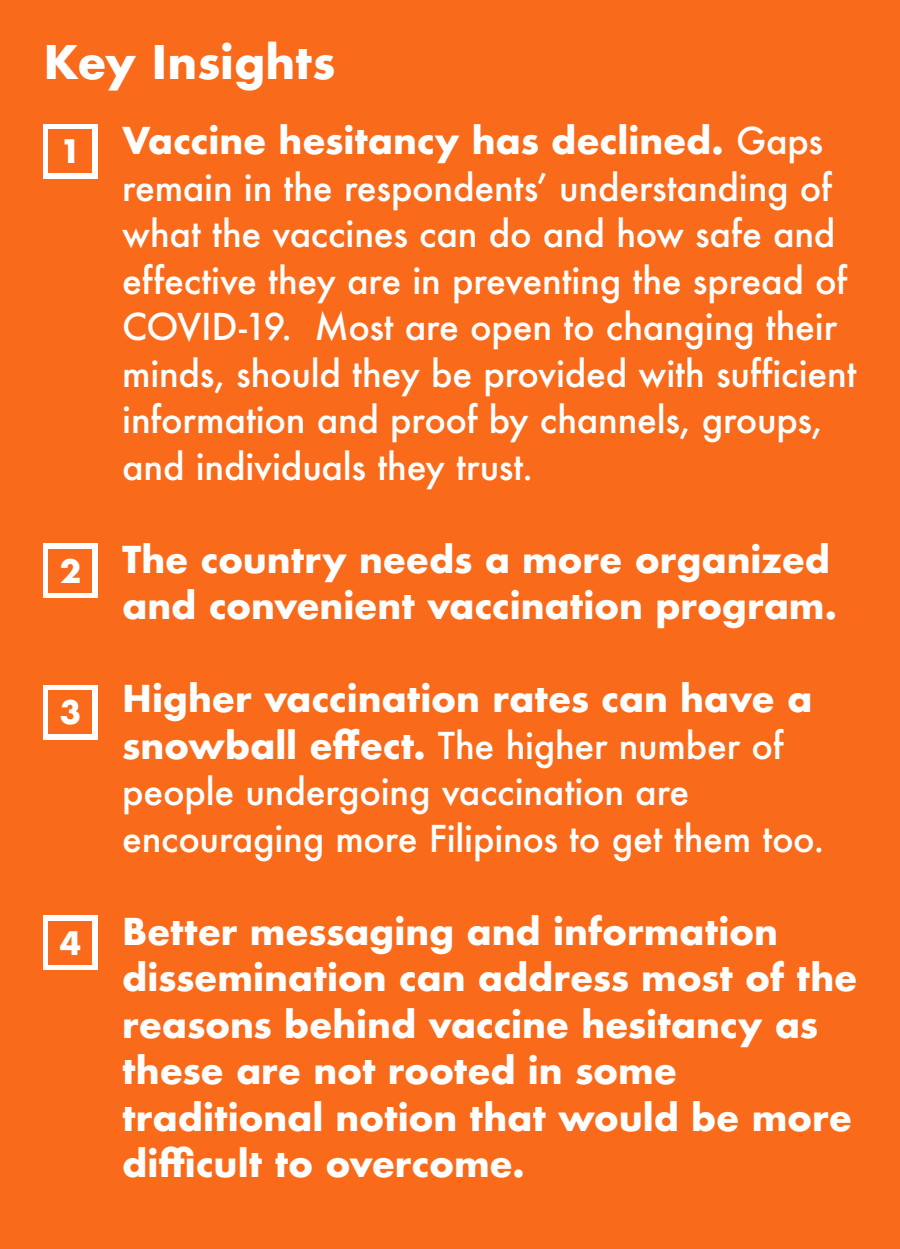
<style>
.page{position:relative;width:900px;height:1249px;background:#f96a1a}
.page>*{position:absolute;margin:0;border:0;box-sizing:border-box;transform-origin:0 0}
.t1{font:700 45px "Futura";color:#fff}
.t2{font:500 36px/46.5px "Futura";letter-spacing:-.005em;color:#fff}
.t3{font:700 36px/46.5px "Futura";letter-spacing:-.005em;color:#fff}
.t4{font:700 31.5px "Futura";color:#fff}
.s1{font-weight:700}
</style>
<div class="page">
<div style="left:43px;top:124px;width:54px;height:54px;background:#fff"></div>
<div style="left:49px;top:129px;width:43px;height:44px;background:#f96a1a"></div>
<div style="left:43px;top:544px;width:54px;height:54px;background:#fff"></div>
<div style="left:49px;top:549px;width:43px;height:43px;background:#f96a1a"></div>
<div style="left:43px;top:685px;width:54px;height:54px;background:#fff"></div>
<div style="left:49px;top:690px;width:43px;height:44px;background:#f96a1a"></div>
<div style="left:43px;top:916px;width:54px;height:54px;background:#fff"></div>
<div style="left:49px;top:921px;width:43px;height:43px;background:#f96a1a"></div>
<p class="t1" style="left:43px;top:30px;width:293px">Key Insights</p>
<p class="t2" style="left:122px;top:117px;width:735px"><span class="s1">Vaccine hesitancy has declined.</span> Gaps remain in the respondentsʼ understanding of what the vaccines can do and how safe and effective they are in preventing the spread of COVID-19. Most are open to changing their minds, should they be provided with sufficient information and proof by channels, groups, and individuals they trust.</p>
<p class="t4" style="left:60px;top:128px;width:23px">1</p>
<p class="t4" style="left:60px;top:548px;width:23px">2</p>
<p class="t4" style="left:60px;top:689px;width:23px">3</p>
<p class="t4" style="left:60px;top:920px;width:23px">4</p>
<p class="t3" style="left:122px;top:536px;width:716px">The country needs a more organized and convenient vaccination program.</p>
<p class="t2" style="left:122px;top:675px;width:704px"><span class="s1">Higher vaccination rates can have a snowball effect.</span> The higher number of people undergoing vaccination are encouraging more Filipinos to get them too.</p>
<p class="t3" style="left:122px;top:908px;width:736px">Better messaging and information dissemination can address most of the reasons behind vaccine hesitancy as these are not rooted in some traditional notion that would be more difficult to overcome.</p>
</div>
